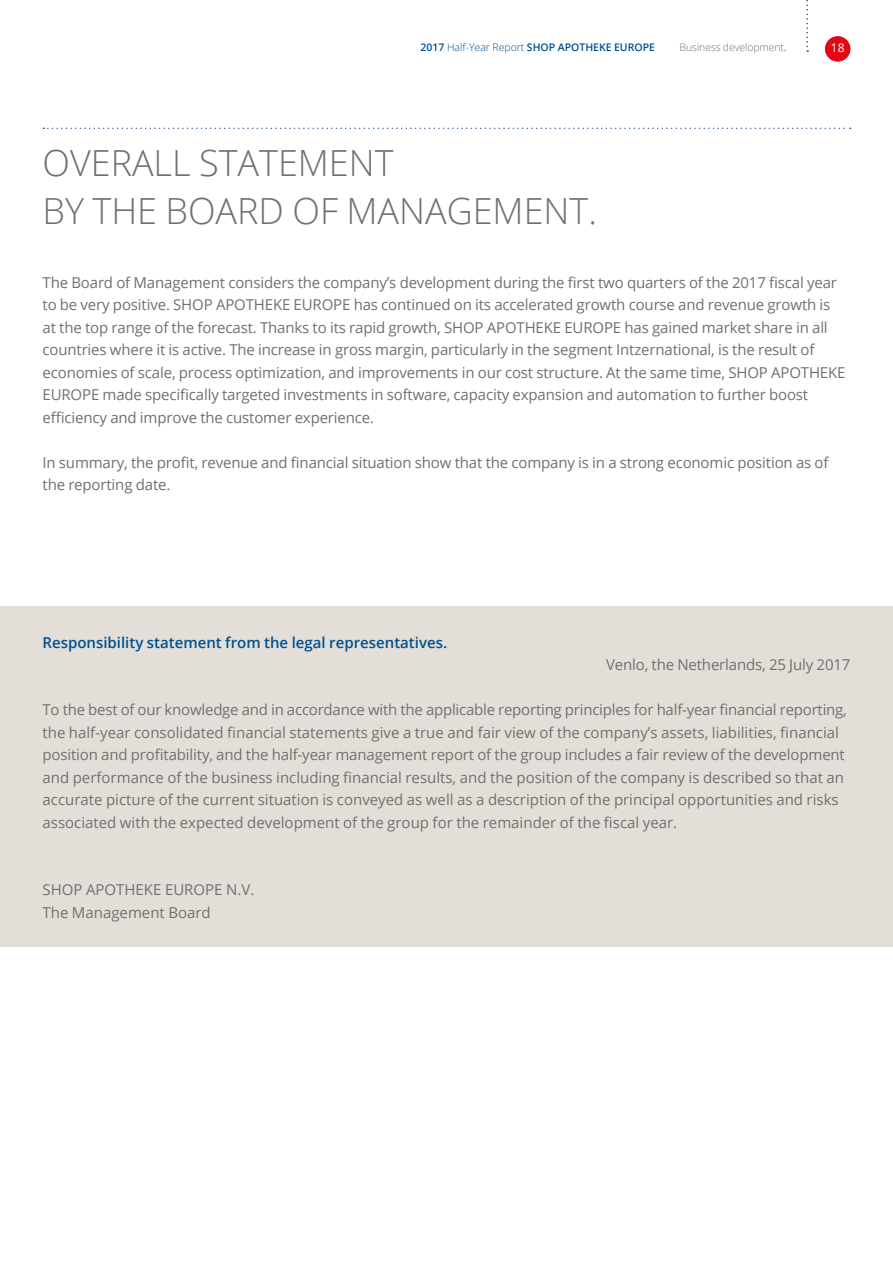
<style>
.page{position:relative;width:893px;height:1263px;background:#fff}
.page>*{position:absolute;margin:0;border:0;box-sizing:border-box;transform-origin:0 0}
.t1{font:300 36px/48px "Open Sans";color:#70706f}
.t2{font:15px/22.5px "Open Sans";letter-spacing:-.01em;color:#70706f}
.t3{font:600 15px "Open Sans";color:#005092}
.t4{font:12px "Open Sans";color:#fff}
.t5{font:600 10.5px "Open Sans";color:#005092}
.t6{font:300 10.5px "Open Sans";letter-spacing:-.01em;color:#70706f}
.s1{font-weight:300}
.s2{font-weight:400}
</style>
<div class="page">
<div style="left:825px;top:36px;width:25px;height:26px;background:#e30614;border-radius:50%"></div>
<svg style="left:806px;top:0;width:2px;height:52px"></svg>
<div style="left:0;top:606px;width:893px;height:340px;background:#e3dfd8"></div>
<svg style="left:43px;top:128px;width:808px;height:1px"></svg>
<p class="t5" style="left:421px;top:40px;width:236px">2017 <span class="s1">Half-Year Report</span> SHOP APOTHEKE EUROPE</p>
<p class="t6" style="left:680px;top:40px;width:109px">Business development<span class="s2">.</span></p>
<h1 class="t1" style="left:43px;top:138px;width:556px">OVERALL STATEMENT<br>BY THE BOARD OF MANAGEMENT.</h1>
<p class="t4" style="left:831px;top:40px;width:15px">18</p>
<p class="t2" style="left:43px;top:271px;width:804px">The Board of Management considers the company’s development during the first two quarters of the 2017 fiscal year to be very positive. SHOP APOTHEKE EUROPE has continued on its accelerated growth course and revenue growth is at the top range of the forecast. Thanks to its rapid growth, SHOP APOTHEKE EUROPE has gained market share in all countries where it is active. The increase in gross margin, particularly in the segment Intzernational, is the result of economies of scale, process optimization, and improvements in our cost structure. At the same time, SHOP APOTHEKE EUROPE made specifically targeted investments in software, capacity expansion and automation to further boost efficiency and improve the customer experience.</p>
<p class="t2" style="left:43px;top:451px;width:788px">In summary, the profit, revenue and financial situation show that the company is in a strong economic position as of the reporting date.</p>
<p class="t3" style="left:43px;top:632px;width:406px">Responsibility statement from the legal representatives.</p>
<p class="t2" style="left:606px;top:653px;width:246px">Venlo, the Netherlands, 25 July 2017</p>
<p class="t2" style="left:43px;top:698px;width:806px">To the best of our knowledge and in accordance with the applicable reporting principles for half-year financial reporting, the half-year consolidated financial statements give a true and fair view of the company’s assets, liabilities, financial position and profitability, and the half-year management report of the group includes a fair review of the development and performance of the business including financial results, and the position of the company is described so that an accurate picture of the current situation is conveyed as well as a description of the principal opportunities and risks associated with the expected development of the group for the remainder of the fiscal year.</p>
<p class="t2" style="left:43px;top:878px;width:213px">SHOP APOTHEKE EUROPE N.V.<br>The Management Board</p>
</div>
